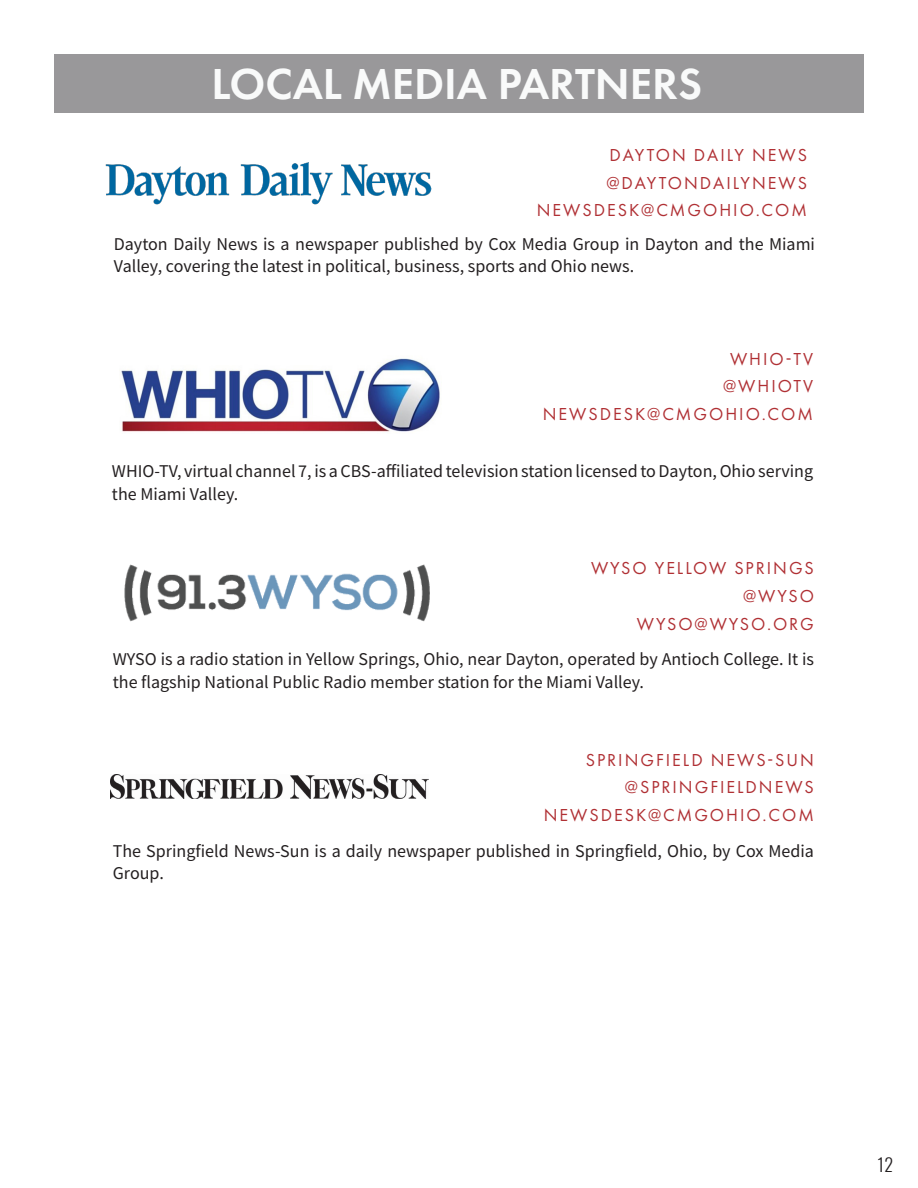
<style>
.page{position:relative;width:918px;height:1188px;background:#fff}
.page>*{position:absolute;margin:0;border:0;box-sizing:border-box;transform-origin:0 0}
.t1{font:600 45px "Futura PT";color:#f9fafa}
.t2{font:18px/22.5px "Source Sans Pro";color:#231f20}
.t3{font:18px "Futura PT";letter-spacing:.11em;color:#b03034}
.t4{font:300 18px "Oswald";color:#231f20}
</style>
<div class="page">
<div style="left:54px;top:54px;width:810px;height:58px;background:#99989a"></div>
<img style="left:106px;top:162px;width:326px;height:42px">
<img style="left:121px;top:358px;width:319px;height:74px">
<img style="left:124px;top:564px;width:306px;height:58px">
<img style="left:111px;top:775px;width:317px;height:24px">
<p class="t1" style="left:211px;top:56px;width:492px">LOCAL MEDIA PARTNERS</p>
<p class="t3" style="left:609px;top:144px;width:199px">DAYTON DAILY NEWS</p>
<p class="t3" style="left:606px;top:172px;width:202px">@DAYTONDAILYNEWS</p>
<p class="t3" style="left:537px;top:200px;width:272px">NEWSDESK@CMGOHIO.COM</p>
<p class="t2" style="left:114px;top:232px;width:703px">Dayton Daily News is a newspaper published by Cox Media Group in Dayton and the Miami<br>Valley, covering the latest in political, business, sports and Ohio news.</p>
<p class="t3" style="left:730px;top:348px;width:85px">WHIO-TV</p>
<p class="t3" style="left:723px;top:376px;width:91px">@WHIOTV</p>
<p class="t3" style="left:543px;top:403px;width:272px">NEWSDESK@CMGOHIO.COM</p>
<p class="t2" style="left:112px;top:460px;width:703px">WHIO-TV, virtual channel 7, is a CBS-affiliated television station licensed to Dayton, Ohio serving the Miami Valley.</p>
<p class="t3" style="left:591px;top:558px;width:224px">WYSO YELLOW SPRINGS</p>
<p class="t3" style="left:743px;top:585px;width:72px">@WYSO</p>
<p class="t3" style="left:637px;top:613px;width:178px">WYSO@WYSO.ORG</p>
<p class="t2" style="left:113px;top:648px;width:703px">WYSO is a radio station in Yellow Springs, Ohio, near Dayton, operated by Antioch College. It is the flagship National Public Radio member station for the Miami Valley.</p>
<p class="t3" style="left:586px;top:749px;width:230px">SPRINGFIELD NEWS-SUN</p>
<p class="t3" style="left:625px;top:777px;width:190px">@SPRINGFIELDNEWS</p>
<p class="t3" style="left:544px;top:804px;width:272px">NEWSDESK@CMGOHIO.COM</p>
<p class="t2" style="left:113px;top:840px;width:703px">The Springfield News-Sun is a daily newspaper published in Springfield, Ohio, by Cox Media<br>Group.</p>
<p class="t4" style="left:877px;top:1149px;width:18px">12</p>
</div>
